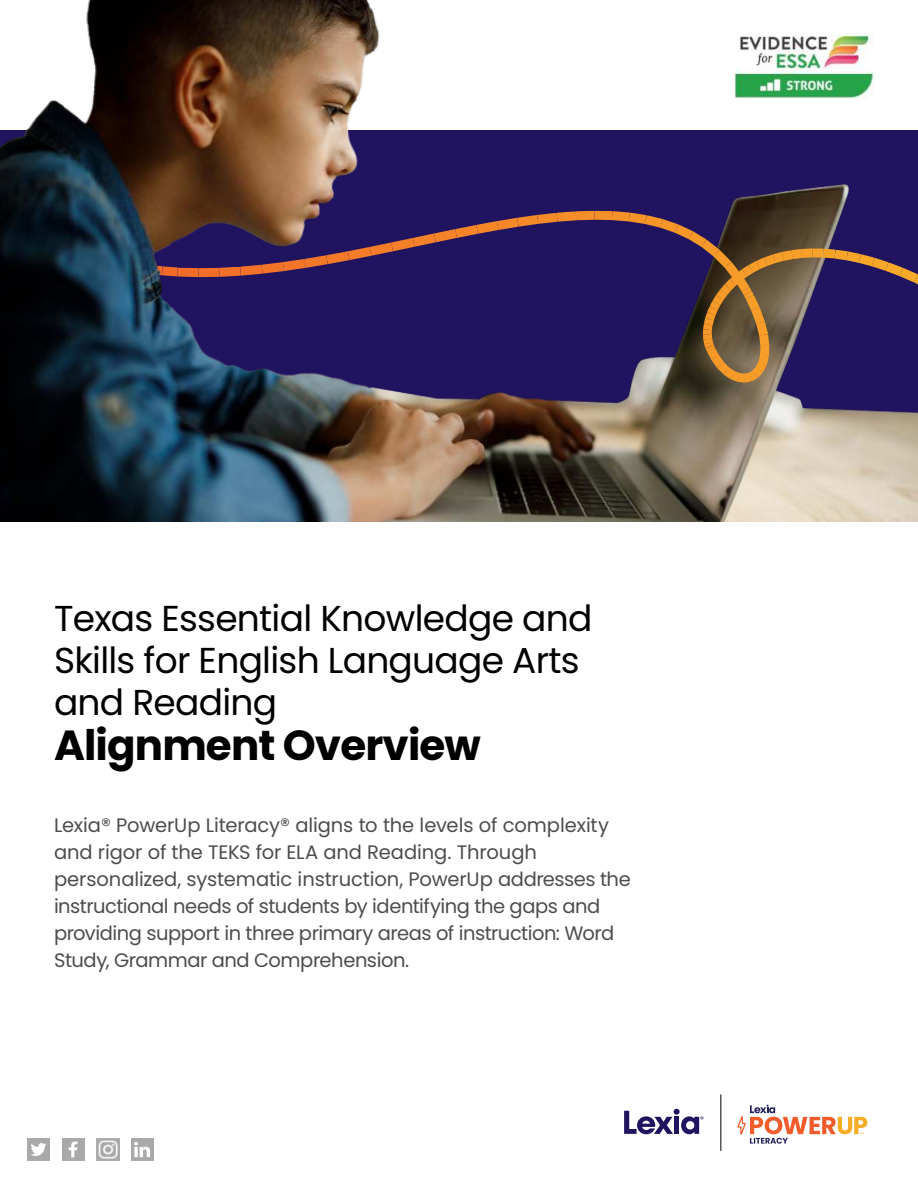
<style>
.page{position:relative;width:918px;height:1188px;background:#fff}
.page>*{position:absolute;margin:0;border:0;box-sizing:border-box;transform-origin:0 0}
.t1{font:700 42px "Poppins";letter-spacing:-.02em;color:#000}
.t2{font:36px/42px "Poppins";letter-spacing:-.02em;color:#000}
.t3{font:19.5px/27px "Poppins";letter-spacing:-.02em;color:#4e4d4e}
</style>
<div class="page">
<div style="left:27px;top:1138px;width:23px;height:23px;background:#a9a9a9"></div>
<svg style="left:31px;top:1143px;width:15px;height:13px"></svg>
<div style="left:62px;top:1138px;width:22px;height:23px;background:#a9a9a9"></div>
<svg style="left:69px;top:1142px;width:8px;height:15px"></svg>
<img style="left:96px;top:1138px;width:23px;height:23px">
<div style="left:131px;top:1138px;width:23px;height:23px;background:#a9a9a9"></div>
<svg style="left:134px;top:1142px;width:16px;height:15px"></svg>
<hr style="left:721px;top:1094px;width:1px;height:57px;background:#000">
<svg style="left:624px;top:1109px;width:79px;height:25px"></svg>
<svg style="left:737px;top:1105px;width:130px;height:39px"></svg>
<img style="left:0;top:0;width:918px;height:522px">
<img style="left:171px;top:265px;width:91px;height:12px">
<img style="left:261px;top:262px;width:23px;height:12px">
<img style="left:283px;top:259px;width:23px;height:12px">
<img style="left:305px;top:255px;width:23px;height:13px">
<img style="left:326px;top:251px;width:24px;height:13px">
<img style="left:348px;top:247px;width:23px;height:13px">
<img style="left:370px;top:242px;width:23px;height:14px">
<img style="left:391px;top:238px;width:24px;height:13px">
<img style="left:413px;top:233px;width:23px;height:14px">
<img style="left:434px;top:229px;width:23px;height:13px">
<img style="left:455px;top:225px;width:23px;height:13px">
<img style="left:476px;top:221px;width:22px;height:13px">
<img style="left:497px;top:218px;width:21px;height:12px">
<img style="left:517px;top:215px;width:21px;height:12px">
<img style="left:537px;top:213px;width:20px;height:11px">
<img style="left:557px;top:211px;width:73px;height:11px">
<img style="left:629px;top:213px;width:17px;height:11px">
<img style="left:645px;top:215px;width:18px;height:13px">
<img style="left:660px;top:219px;width:18px;height:14px">
<img style="left:675px;top:224px;width:18px;height:15px">
<img style="left:688px;top:231px;width:18px;height:16px">
<img style="left:701px;top:240px;width:19px;height:17px">
<svg style="left:703px;top:248px;width:133px;height:135px;background:#6f5445"></svg>
<img style="left:834px;top:250px;width:14px;height:10px">
<img style="left:846px;top:251px;width:15px;height:12px">
<img style="left:859px;top:254px;width:15px;height:12px">
<img style="left:872px;top:258px;width:17px;height:13px">
<img style="left:885px;top:262px;width:18px;height:14px">
<img style="left:900px;top:268px;width:18px;height:15px">
<img style="left:914px;top:274px;width:4px;height:14px">
<img style="left:0;top:163px;width:171px;height:120px">
<h2 class="t2" style="left:54px;top:598px;width:540px">Texas Essential Knowledge and<br>Skills for English Language Arts and Reading</h2>
<h1 class="t1" style="left:54px;top:726px;width:428px">Alignment Overview</h1>
<p class="t3" style="left:54px;top:812px;width:578px">Lexia® PowerUp Literacy® aligns to the levels of complexity and rigor of the TEKS for ELA and Reading. Through personalized, systematic instruction, PowerUp addresses the instructional needs of students by identifying the gaps and providing support in three primary areas of instruction: Word Study, Grammar and Comprehension.</p>
</div>
